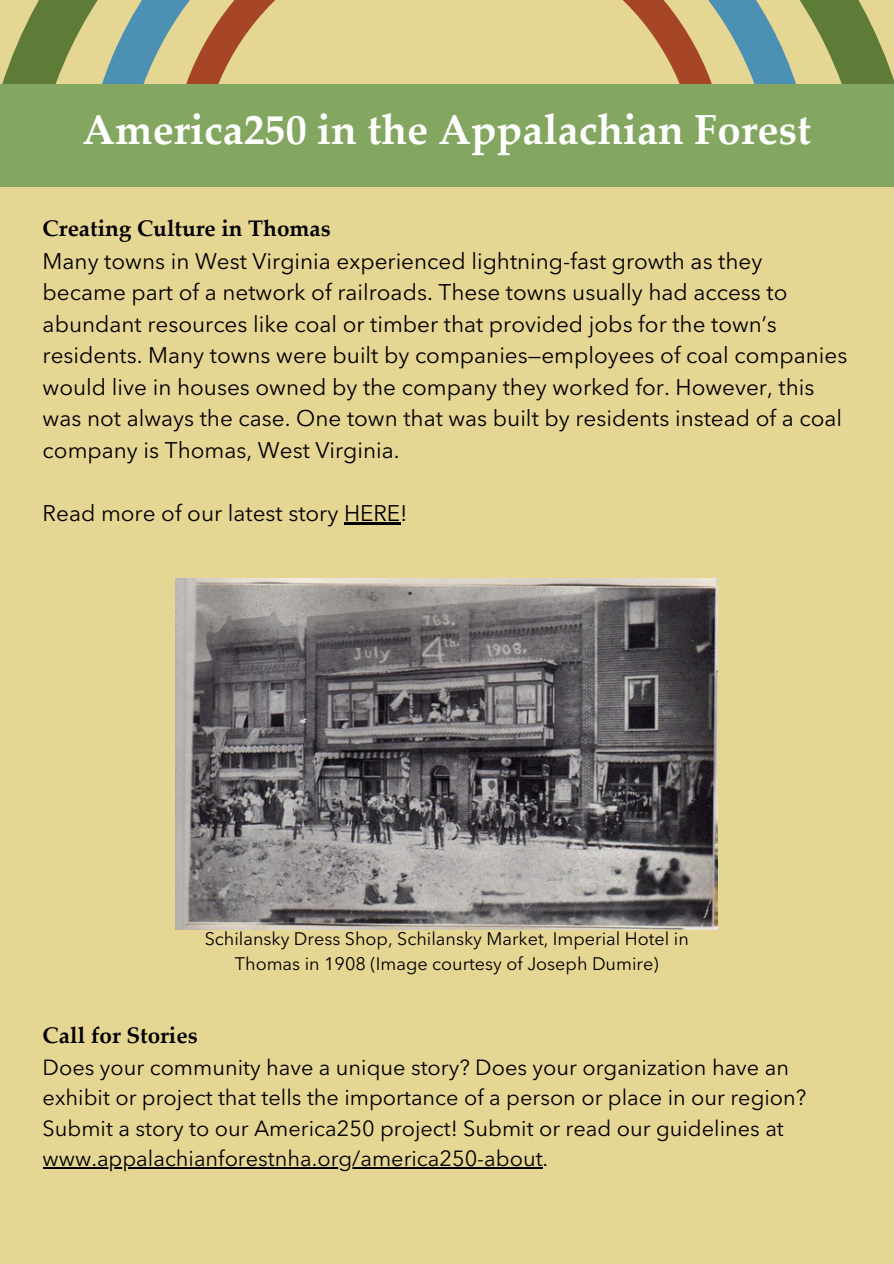
<style>
.page{position:relative;width:894px;height:1264px;background:#fff}
.page>*{position:absolute;margin:0;border:0;box-sizing:border-box;transform-origin:0 0}
.t1{font:700 42px "Palatino Linotype";color:#fff}
.t2{font:22.5px/31.7px "Avenir Next LT Pro";color:#000}
.t3{font:700 22.5px "Palatino Linotype";color:#000}
.t4{font:21.75px/30.3px "Avenir Next LT Pro";color:#000}
.t5{font:18px/24.8px "Avenir Next LT Pro";color:#000;text-align:center}
.s1{font-family:"Palatino Linotype";font-weight:700}
</style>
<div class="page">
<div style="left:0;top:0;width:893px;height:1263px;background:#e6d694"></div>
<svg style="left:2px;top:0;width:891px;height:84px;fill:#5e7c38"></svg>
<svg style="left:84px;top:0;width:729px;height:84px"></svg>
<div style="left:0;top:84px;width:893px;height:103px;background:#83a660"></div>
<img style="left:176px;top:578px;width:541px;height:351px">
<hr style="left:344px;top:522px;width:56px;height:2px;background:#000">
<hr style="left:43px;top:1167px;width:499px;height:1px;background:#000">
<h1 class="t1" style="left:83px;top:114px;width:729px">America250 in the Appalachian Forest</h1>
<p class="t2" style="left:43px;top:215px;width:806px"><span class="s1">Creating Culture in Thomas<br></span>Many towns in West Virginia experienced lightning-fast growth as they became part of a network of railroads. These towns usually had access to abundant resources like coal or timber that provided jobs for the town’s residents. Many towns were built by companies—employees of coal companies would live in houses owned by the company they worked for. However, this was not always the case. One town that was built by residents instead of a coal company is Thomas, West Virginia.</p>
<p class="t2" style="left:43px;top:499px;width:366px">Read more of our latest story HERE!</p>
<p class="t5" style="left:205px;top:927px;width:485px">Schilansky Dress Shop, Schilansky Market, Imperial Hotel in<br>Thomas in 1908 (Image courtesy of Joseph Dumire)</p>
<h2 class="t3" style="left:43px;top:1027px;width:156px">Call for Stories</h2>
<h2 class="t4" style="left:43px;top:1054px;width:765px">Does your community have a unique story? Does your organization have an exhibit or project that tells the importance of a person or place in our region?<br>Submit a story to our America250 project! Submit or read our guidelines at</h2>
<h2 class="t4" style="left:43px;top:1145px;width:507px">www.appalachianforestnha.org/america250-about.</h2>
</div>
